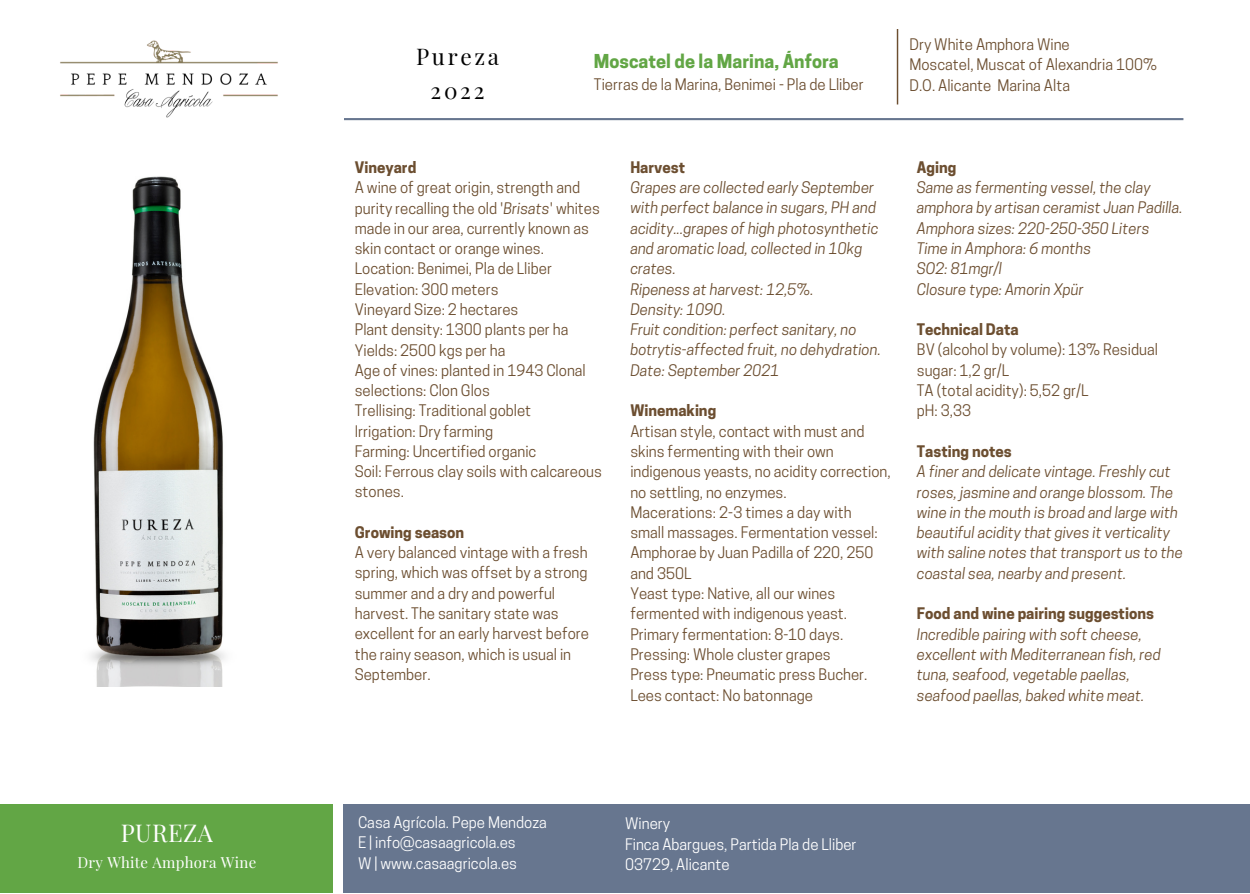
<style>
.page{position:relative;width:1250px;height:894px;background:#fff}
.page>*{position:absolute;margin:0;border:0;box-sizing:border-box;transform-origin:0 0}
.t1{font:24px "Playfair Display";letter-spacing:.02em;color:#fff}
.t2{font:22.5px/33.8px "Playfair Display";letter-spacing:.12em;color:#000;text-align:center}
.t3{font:700 18px "Cooper Hewitt";color:#62a645}
.t4{font:15px/20.2px "Cooper Hewitt";color:#6c4e30}
.t5{font:italic 15px/20.2px "Cooper Hewitt";color:#6c4e30}
.t6{font:15px/20.2px "Cooper Hewitt";color:#fff}
.t7{font:700 15px "Cooper Hewitt";color:#6c4e30}
.t8{font:15px "Playfair Display";letter-spacing:.02em;color:#fff}
.s1{font-style:italic}
</style>
<div class="page">
<div style="left:0;top:804px;width:333px;height:88px;background:#62a645"></div>
<div style="left:344px;top:804px;width:906px;height:88px;background:#67768f"></div>
<img style="left:60px;top:40px;width:218px;height:78px">
<svg style="left:897px;top:29px;width:1px;height:75px"></svg>
<hr style="left:344px;top:118px;width:839px;height:2px;background:#6b7992">
<img style="left:90px;top:176px;width:135px;height:510px">
<h2 class="t2" style="left:416px;top:39px;width:85px">Pureza<br>2022</h2>
<p class="t3" style="left:594px;top:54px;width:246px">Moscatel de la Marina, Ánfora</p>
<p class="t4" style="left:594px;top:76px;width:271px">Tierras de la Marina, Benimei - Pla de Lliber</p>
<p class="t4" style="left:909px;top:36px;width:249px">Dry White Amphora Wine<br>Moscatel, Muscat of Alexandria 100%<br>D.O. Alicante Marina Alta</p>
<p class="t7" style="left:355px;top:162px;width:63px">Vineyard</p>
<p class="t4" style="left:355px;top:179px;width:249px">A wine of great origin, strength and purity recalling the old '<span class="s1">Brisats</span>' whites made in our area, currently known as skin contact or orange wines.<br>Location: Benimei, Pla de Lliber<br>Elevation: 300 meters<br>Vineyard Size: 2 hectares<br>Plant density: 1300 plants per ha<br>Yields: 2500 kgs per ha<br>Age of vines: planted in 1943 Clonal selections: Clon Glos<br>Trellising: Traditional goblet<br>Irrigation: Dry farming<br>Farming: Uncertified organic<br>Soil: Ferrous clay soils with calcareous stones.</p>
<p class="t7" style="left:355px;top:526px;width:111px">Growing season</p>
<p class="t4" style="left:355px;top:544px;width:236px">A very balanced vintage with a fresh spring, which was offset by a strong summer and a dry and powerful harvest. The sanitary state was excellent for an early harvest before the rainy season, which is usual in<br>September.</p>
<p class="t7" style="left:630px;top:161px;width:56px">Harvest</p>
<p class="t5" style="left:630px;top:179px;width:252px">Grapes are collected early September with perfect balance in sugars, PH and acidity...grapes of high photosynthetic and aromatic load, collected in 10kg crates.<br>Ripeness at harvest: 12,5%.<br>Density: 1090.<br>Fruit condition: perfect sanitary, no botrytis-affected fruit, no dehydration.<br>Date: September 2021</p>
<p class="t7" style="left:630px;top:405px;width:87px">Winemaking</p>
<p class="t4" style="left:630px;top:422px;width:262px">Artisan style, contact with must and skins fermenting with their own indigenous yeasts, no acidity correction, no settling, no enzymes.<br>Macerations: 2-3 times a day with<br>small massages. Fermentation vessel:<br>Amphorae by Juan Padilla of 220, 250 and 350L<br>Yeast type: Native, all our wines fermented with indigenous yeast.<br>Primary fermentation: 8-10 days.<br>Pressing: Whole cluster grapes<br>Press type: Pneumatic press Bucher.<br>Lees contact: No batonnage</p>
<p class="t7" style="left:917px;top:161px;width:41px">Aging</p>
<p class="t5" style="left:917px;top:179px;width:267px">Same as fermenting vessel, the clay amphora by artisan ceramist Juan Padilla.<br>Amphora sizes: 220-250-350 Liters<br>Time in Amphora: 6 months<br>SO2: 81mgr/l<br>Closure type: Amorin Xpür</p>
<p class="t7" style="left:917px;top:324px;width:103px">Technical Data</p>
<p class="t4" style="left:917px;top:341px;width:243px">BV (alcohol by volume): 13% Residual sugar: 1,2 gr/L<br>TA (total acidity): 5,52 gr/L<br>pH: 3,33</p>
<p class="t7" style="left:917px;top:445px;width:96px">Tasting notes</p>
<p class="t5" style="left:917px;top:463px;width:268px">A finer and delicate vintage. Freshly cut roses, jasmine and orange blossom. The wine in the mouth is broad and large with beautiful acidity that gives it verticality with saline notes that transport us to the coastal sea, nearby and present.</p>
<p class="t7" style="left:917px;top:608px;width:239px">Food and wine pairing suggestions</p>
<p class="t5" style="left:917px;top:625px;width:245px">Incredible pairing with soft cheese, excellent with Mediterranean fish, red tuna, seafood, vegetable paellas, seafood paellas, baked white meat.</p>
<h1 class="t1" style="left:121px;top:815px;width:94px">PUREZA</h1>
<p class="t6" style="left:358px;top:814px;width:190px">Casa Agrícola. Pepe Mendoza<br>E | info@casaagricola.es</p>
<p class="t8" style="left:78px;top:851px;width:180px">Dry White Amphora Wine</p>
<p class="t6" style="left:358px;top:854px;width:160px">W | www.casaagricola.es</p>
<p class="t6" style="left:625px;top:815px;width:46px">Winery</p>
<p class="t6" style="left:625px;top:835px;width:233px">Finca Abargues, Partida Pla de Lliber<br>03729, Alicante</p>
</div>
